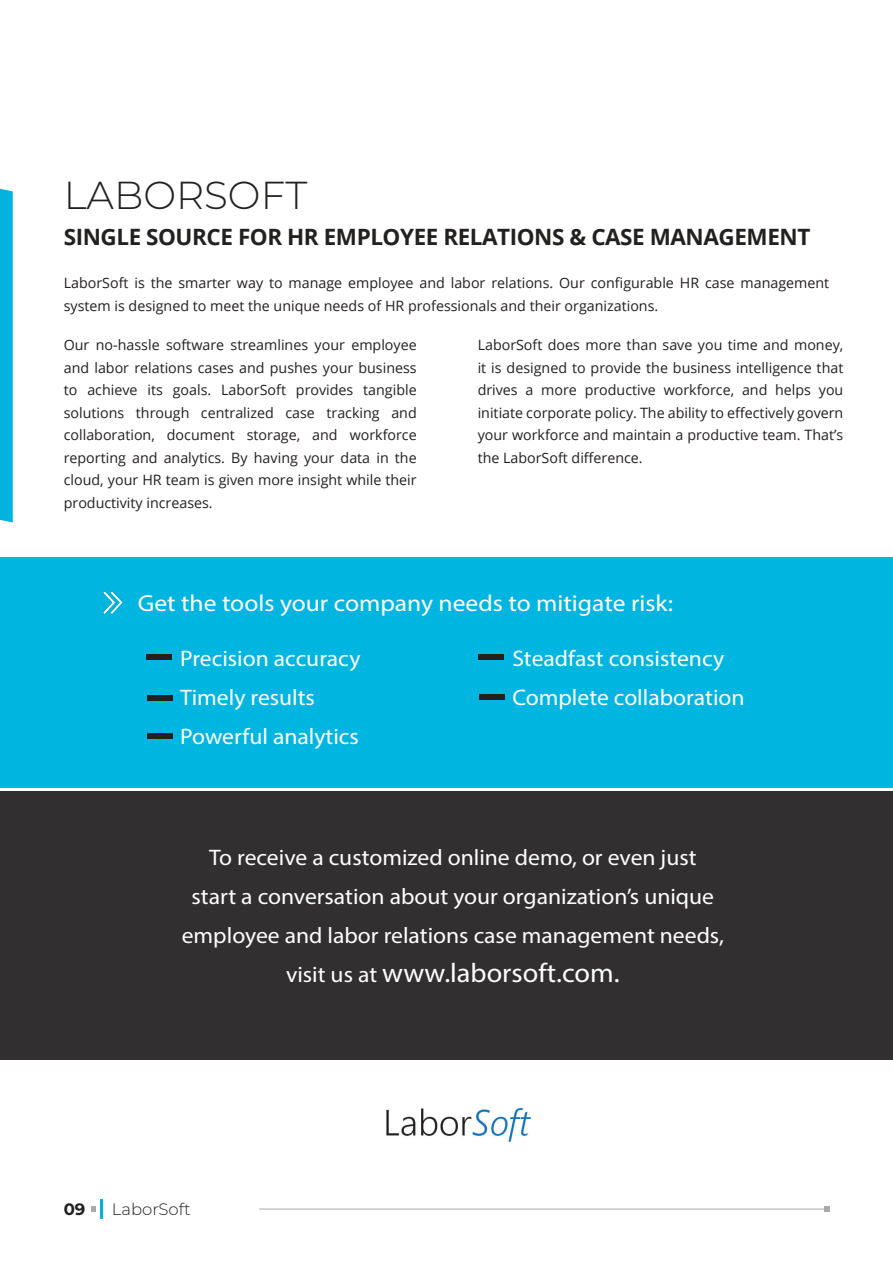
<style>
.page{position:relative;width:893px;height:1263px;background:#fff}
.page>*{position:absolute;margin:0;border:0;box-sizing:border-box;transform-origin:0 0}
.t1{font:300 39px "Montserrat";color:#222120}
.t2{font:27px "Myriad Pro";color:#fff;scale:1.05 1}
.t3{font:23.25px "Myriad Pro";color:#fff;scale:1.1 1}
.t4{font:22.5px/39px "Myriad Pro";color:#fff;text-align:center;scale:1.05 1}
.t5{font:700 22.5px "Open Sans";letter-spacing:-.02em;color:#222120}
.t6{font:300 16.5px "Montserrat";color:#222120}
.t7{font:700 16.5px "Montserrat";color:#222120}
.t8{font:14.25px/22.5px "Open Sans";color:#231f20;text-align:justify}
.s1{font-size:22.5px}
</style>
<div class="page">
<svg style="left:0;top:189px;width:13px;height:333px;background:#06b3dd"></svg>
<div style="left:0;top:791px;width:893px;height:268px;background:#312f30"></div>
<div style="left:0;top:557px;width:893px;height:231px;background:#00b5df"></div>
<hr style="left:100px;top:1199px;width:2px;height:20px;background:#00b2dd">
<svg style="left:824px;top:1206px;width:5px;height:5px"></svg>
<svg style="left:91px;top:1206px;width:5px;height:5px"></svg>
<hr style="left:259px;top:1209px;width:566px;height:1px;background:#a8a9ad">
<img style="left:386px;top:1108px;width:146px;height:34px">
<img style="left:103px;top:592px;width:20px;height:21px">
<div style="left:146px;top:655px;width:26px;height:5px;background:#222120"></div>
<div style="left:148px;top:695px;width:25px;height:6px;background:#222120"></div>
<div style="left:148px;top:734px;width:25px;height:5px;background:#222120"></div>
<div style="left:478px;top:654px;width:26px;height:5px;background:#222120"></div>
<div style="left:479px;top:695px;width:26px;height:5px;background:#222120"></div>
<p class="t1" style="left:64px;top:168px;width:245px">LABORSOFT</p>
<p class="t5" style="left:64px;top:221px;width:748px">SINGLE SOURCE FOR HR EMPLOYEE RELATIONS &amp; CASE MANAGEMENT</p>
<p class="t8" style="left:64px;top:271px;width:767px">LaborSoft is the smarter way to manage employee and labor relations. Our configurable HR case management system is designed to meet the unique needs of HR professionals and their organizations.</p>
<p class="t8" style="left:64px;top:333px;width:354px">Our no-hassle software streamlines your employee and labor relations cases and pushes your business to achieve its goals. LaborSoft provides tangible solutions through centralized case tracking and collaboration, document storage, and workforce reporting and analytics. By having your data in the cloud, your HR team is given more insight while their productivity increases.</p>
<p class="t8" style="left:478px;top:333px;width:367px">LaborSoft does more than save you time and money, it is designed to provide the business intelligence that drives a more productive workforce, and helps you initiate corporate policy. The ability to effectively govern your workforce and maintain a productive team. That’s the LaborSoft difference.</p>
<p class="t3" style="left:138px;top:588px;width:488px">Get the tools your company needs to mitigate risk:</p>
<p class="t4" style="left:180px;top:638px;width:173px">Precision accuracy</p>
<p class="t4" style="left:180px;top:677px;width:130px">Timely results</p>
<p class="t4" style="left:180px;top:716px;width:172px">Powerful analytics</p>
<p class="t4" style="left:512px;top:639px;width:203px">Steadfast consistency</p>
<p class="t4" style="left:512px;top:678px;width:223px">Complete collaboration</p>
<p class="t4" style="left:182px;top:837px;width:518px">To receive a customized online demo, or even just<br>start a conversation about your organization’s unique employee and labor relations case management needs,</p>
<p class="t2" style="left:286px;top:956px;width:319px"><span class="s1">visit us at</span> www.laborsoft.com.</p>
<p class="t7" style="left:64px;top:1197px;width:23px">09</p>
<p class="t6" style="left:112px;top:1198px;width:81px">LaborSoft</p>
</div>
